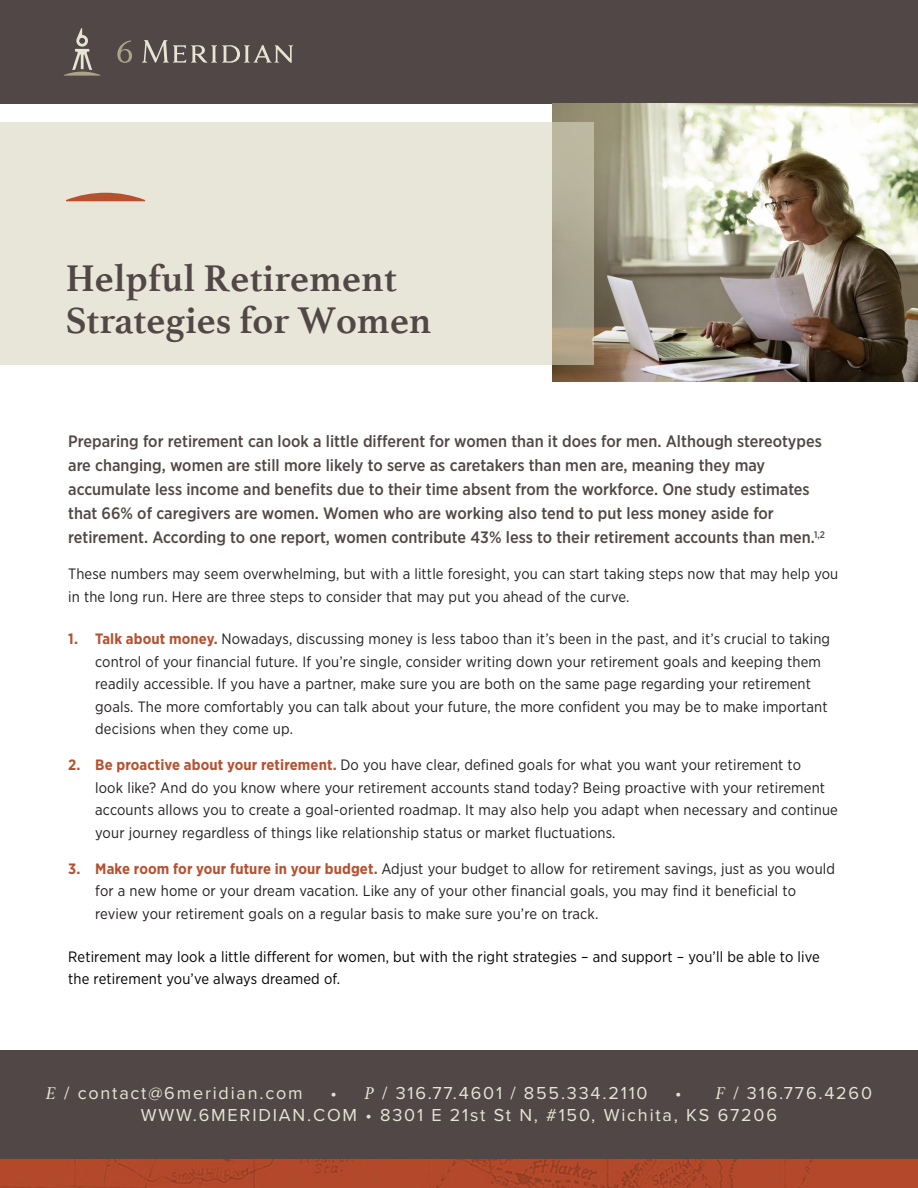
<style>
.page{position:relative;width:918px;height:1188px;background:#fff}
.page>*{position:absolute;margin:0;border:0;box-sizing:border-box;transform-origin:0 0}
.t1{font:700 39px/42px "Athelas";color:#524747}
.t2{font:18px "Proxima Nova";letter-spacing:.1em;color:#e7e4d4}
.Intro_paragraph-NB{font:500 16.5px/24px "Gotham Narrow";color:#524747}
.t3{font:15px/22.5px "Gotham Narrow";letter-spacing:.01em;color:#231f20}
.t4{font:15px/22.5px "Gotham Narrow";letter-spacing:.01em;color:#000}
.s1{font-weight:700;color:#b65130}
.s2{font-family:"Athelas";font-style:italic}
</style>
<div class="page">
<img style="left:0;top:1158px;width:918px;height:30px">
<div style="left:0;top:0;width:918px;height:104px;background:#504746"></div>
<svg style="left:64px;top:28px;width:37px;height:48px"></svg>
<svg style="left:117px;top:40px;width:15px;height:23px"></svg>
<svg style="left:142px;top:40px;width:151px;height:23px"></svg>
<img style="left:553px;top:104px;width:365px;height:277px">
<svg style="left:0;top:123px;width:594px;height:242px;background:#e3e1d4"></svg>
<svg style="left:66px;top:193px;width:79px;height:8px"></svg>
<div style="left:0;top:1050px;width:918px;height:108px;background:#524747"></div>
<p class="t1" style="left:66px;top:256px;width:367px">Helpful Retirement<br>Strategies for Women</p>
<p class="Intro_paragraph-NB" style="left:68px;top:429px;width:758px">Preparing for retirement can look a little different for women than it does for men. Although stereotypes are changing, women are still more likely to serve as caretakers than men are, meaning they may accumulate less income and benefits due to their time absent from the workforce. One study estimates that 66% of caregivers are women. Women who are working also tend to put less money aside for retirement. According to one report, women contribute 43% less to their retirement accounts than men.<sup>1,2</sup></p>
<p class="t3" style="left:68px;top:562px;width:772px">These numbers may seem overwhelming, but with a little foresight, you can start taking steps now that may help you in the long run. Here are three steps to consider that may put you ahead of the curve.</p>
<p class="t3" style="left:95px;top:628px;width:736px;text-indent:-27px"><span class="s1">1. Talk about money.</span> Nowadays, discussing money is less taboo than it’s been in the past, and it’s crucial to taking control of your financial future. If you’re single, consider writing down your retirement goals and keeping them readily accessible. If you have a partner, make sure you are both on the same page regarding your retirement goals. The more comfortably you can talk about your future, the more confident you may be to make important decisions when they come up.</p>
<p class="t3" style="left:95px;top:754px;width:744px;text-indent:-27px"><span class="s1">2. Be proactive about your retirement.</span> Do you have clear, defined goals for what you want your retirement to<br>look like? And do you know where your retirement accounts stand today? Being proactive with your retirement accounts allows you to create a goal-oriented roadmap. It may also help you adapt when necessary and continue your journey regardless of things like relationship status or market fluctuations.</p>
<p class="t3" style="left:95px;top:857px;width:741px;text-indent:-27px"><span class="s1">3. Make room for your future in your budget.</span> Adjust your budget to allow for retirement savings, just as you would for a new home or your dream vacation. Like any of your other financial goals, you may find it beneficial to review your retirement goals on a regular basis to make sure you’re on track.</p>
<p class="t4" style="left:68px;top:945px;width:753px">Retirement may look a little different for women, but with the right strategies – and support – you’ll be able to live the retirement you’ve always dreamed of.</p>
<p class="t2" style="left:46px;top:1080px;width:258px"><span class="s2">E</span> / contact@6meridian.com</p>
<p class="t2" style="left:330px;top:1080px;width:319px">• <span class="s2">P</span> / 316.77.4601 / 855.334.2110</p>
<p class="t2" style="left:675px;top:1080px;width:198px">• <span class="s2">F</span> / 316.776.4260</p>
<p class="t2" style="left:141px;top:1102px;width:638px">WWW.6MERIDIAN.COM • 8301 E 21st St N, #150, Wichita, KS 67206</p>
</div>
